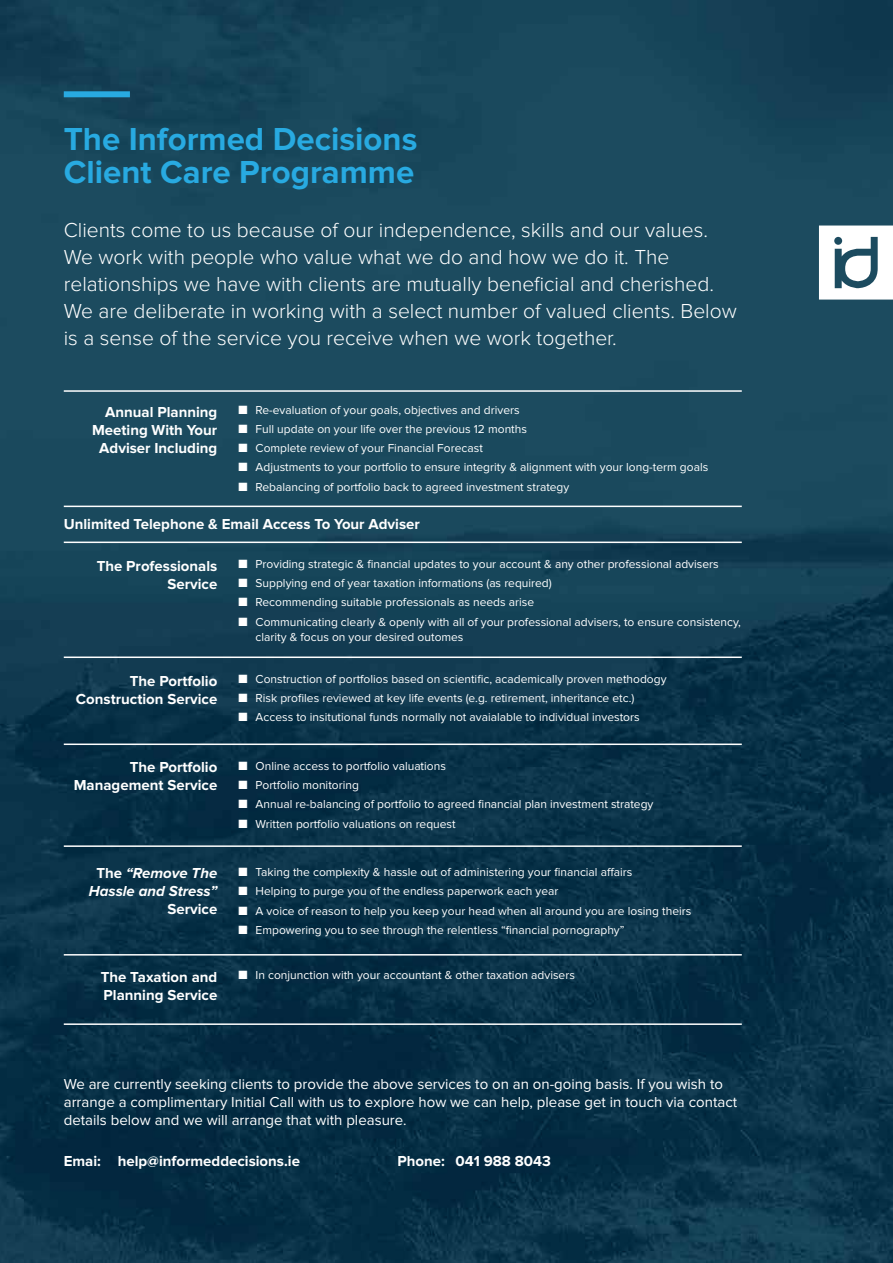
<style>
.page{position:relative;width:893px;height:1263px;background:#fff}
.page>*{position:absolute;margin:0;border:0;box-sizing:border-box;transform-origin:0 0}
.t1{font:700 33px/33px "Proxima Nova";color:#28aae1}
.t2{font:300 21px/27px "Proxima Nova";color:#fff}
.t3{font:700 15px/18px "Proxima Nova";color:#fff;text-align:right}
.t4{font:15px/18px "Proxima Nova";color:#fff}
.t5{font:italic 700 15px/18px "Proxima Nova";color:#fff;text-align:center}
.t6{font:12px/15px "Proxima Nova";color:#fff}
.s1{font-style:normal}
</style>
<div class="page">
<img style="left:0;top:0;width:893px;height:1263px">
<svg style="left:819px;top:225px;width:74px;height:75px"></svg>
<div style="left:64px;top:91px;width:66px;height:6px;background:#28aae1"></div>
<hr style="left:64px;top:1023px;width:678px;height:2px;background:#fff">
<hr style="left:64px;top:390px;width:678px;height:2px;background:#fff">
<hr style="left:64px;top:506px;width:678px;height:1px;background:#fff">
<hr style="left:64px;top:542px;width:678px;height:1px;background:#fff">
<hr style="left:64px;top:656px;width:678px;height:2px;background:#fff">
<hr style="left:64px;top:743px;width:678px;height:2px;background:#fff">
<hr style="left:64px;top:845px;width:678px;height:2px;background:#fff">
<hr style="left:64px;top:954px;width:678px;height:1px;background:#fff">
<h1 class="t1" style="left:64px;top:123px;width:355px">The Informed Decisions<br>Client Care Programme</h1>
<p class="t2" style="left:64px;top:217px;width:674px">Clients come to us because of our independence, skills and our values.<br>We work with people who value what we do and how we do it. The relationships we have with clients are mutually beneficial and cherished.<br>We are deliberate in working with a select number of valued clients. Below is a sense of the service you receive when we work together.</p>
<p class="t3" style="left:92px;top:403px;width:127px">Annual Planning<br>Meeting With Your<br>Adviser Including</p>
<p class="t6" style="left:239px;top:402px;width:283px">■ Re-evaluation of your goals, objectives and drivers</p>
<p class="t6" style="left:239px;top:421px;width:290px">■ Full update on your life over the previous 12 months</p>
<p class="t6" style="left:239px;top:441px;width:246px">■ Complete review of your Financial Forecast</p>
<p class="t6" style="left:239px;top:460px;width:471px">■ Adjustments to your portfolio to ensure integrity &amp; alignment with your long-term goals</p>
<p class="t6" style="left:239px;top:479px;width:332px">■ Rebalancing of portfolio back to agreed investment strategy</p>
<p class="t3" style="left:64px;top:516px;width:358px">Unlimited Telephone &amp; Email Access To Your Adviser</p>
<p class="t3" style="left:97px;top:557px;width:122px">The Professionals<br>Service</p>
<p class="t3" style="left:76px;top:672px;width:143px">The Portfolio<br>Construction Service</p>
<p class="t3" style="left:74px;top:758px;width:145px">The Portfolio<br>Management Service</p>
<p class="t5" style="left:89px;top:865px;width:130px"><span class="s1">The</span> “Remove The<br>Hassle and Stress”</p>
<p class="t3" style="left:167px;top:901px;width:51px">Service</p>
<p class="t3" style="left:101px;top:968px;width:118px;text-align:left">The Taxation and<br>Planning Service</p>
<p class="t6" style="left:239px;top:557px;width:482px">■ Providing strategic &amp; financial updates to your account &amp; any other professional advisers</p>
<p class="t6" style="left:239px;top:576px;width:315px">■ Supplying end of year taxation informations (as required)</p>
<p class="t6" style="left:239px;top:595px;width:297px">■ Recommending suitable professionals as needs arise</p>
<p class="t6" style="left:256px;top:614px;width:487px;text-indent:-17px">■ Communicating clearly &amp; openly with all of your professional advisers, to ensure consistency, clarity &amp; focus on your desired outomes</p>
<p class="t6" style="left:239px;top:671px;width:429px">■ Construction of portfolios based on scientific, academically proven methodogy</p>
<p class="t6" style="left:239px;top:691px;width:397px">■ Risk profiles reviewed at key life events (e.g. retirement, inheritance etc.)</p>
<p class="t6" style="left:239px;top:710px;width:403px">■ Access to insitutional funds normally not avaialable to individual investors</p>
<p class="t6" style="left:239px;top:758px;width:209px">■ Online access to portfolio valuations</p>
<p class="t6" style="left:239px;top:778px;width:122px">■ Portfolio monitoring</p>
<p class="t6" style="left:239px;top:797px;width:416px">■ Annual re-balancing of portfolio to agreed financial plan investment strategy</p>
<p class="t6" style="left:239px;top:816px;width:219px">■ Written portfolio valuations on request</p>
<p class="t6" style="left:239px;top:865px;width:395px">■ Taking the complexity &amp; hassle out of administering your financial affairs</p>
<p class="t6" style="left:239px;top:884px;width:321px">■ Helping to purge you of the endless paperwork each year</p>
<p class="t6" style="left:239px;top:903px;width:454px">■ A voice of reason to help you keep your head when all around you are losing theirs</p>
<p class="t6" style="left:239px;top:922px;width:387px">■ Empowering you to see through the relentless “financial pornography”</p>
<p class="t6" style="left:239px;top:967px;width:338px">■ In conjunction with your accountant &amp; other taxation advisers</p>
<p class="t4" style="left:64px;top:1075px;width:675px">We are currently seeking clients to provide the above services to on an on-going basis. If you wish to arrange a complimentary Initial Call with us to explore how we can help, please get in touch via contact details below and we will arrange that with pleasure.</p>
<p class="t3" style="left:64px;top:1152px;width:238px">Emai: help@informeddecisions.ie</p>
<p class="t3" style="left:398px;top:1152px;width:155px">Phone: 041 988 8043</p>
</div>
